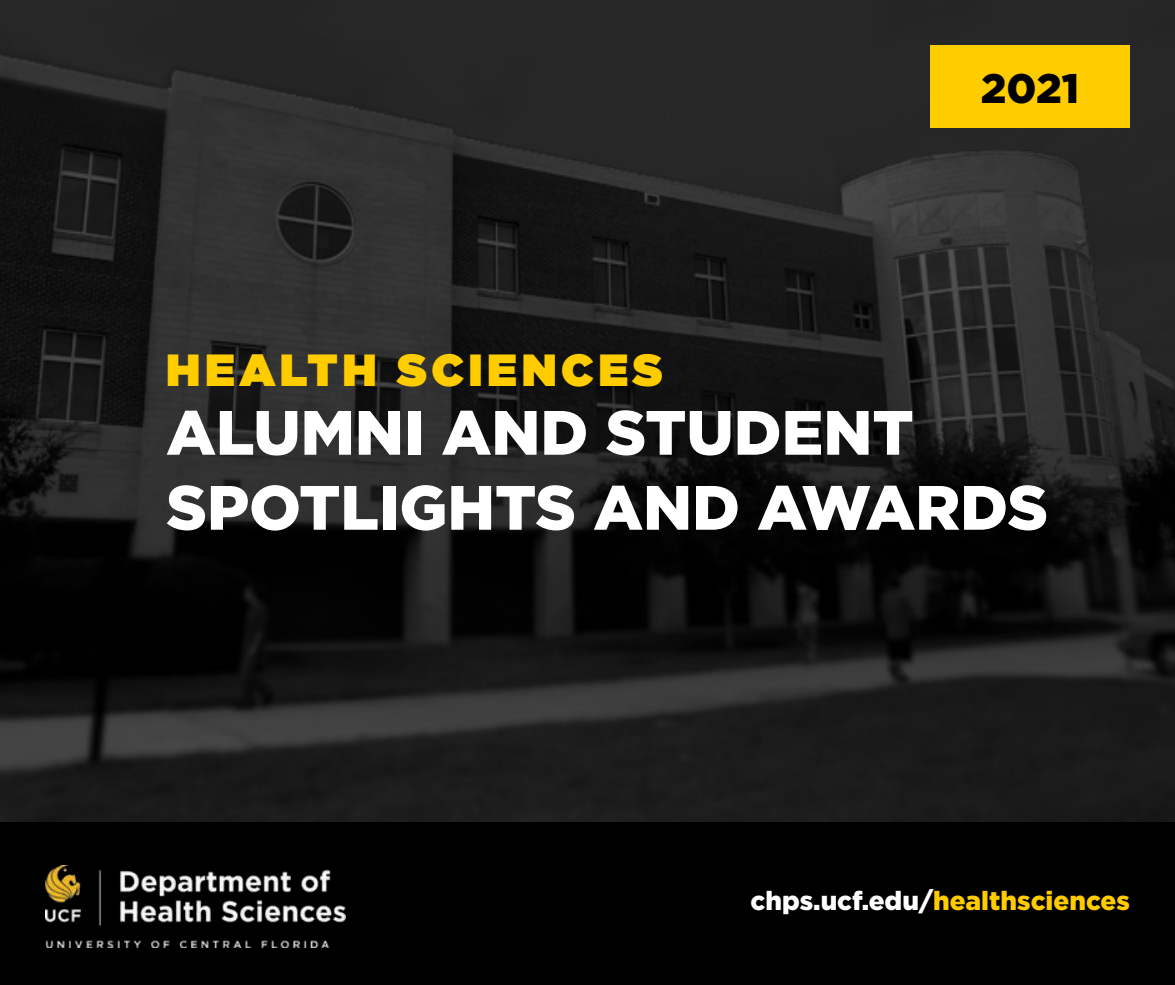
<style>
.page{position:relative;width:1175px;height:985px;background:#fff}
.page>*{position:absolute;margin:0;border:0;box-sizing:border-box;transform-origin:0 0}
.t1{font:900 62.5px/75px "Gotham";color:#fff}
.t2{font:900 45px "Gotham";letter-spacing:.1em;color:#fc0}
.t3{font:900 41.25px "Gotham";color:#000}
.t4{font:900 26.25px "Gotham";color:#fc0}
.s1{color:#fff}
</style>
<div class="page">
<img style="left:0;top:0;width:1175px;height:822px">
<div style="left:0;top:822px;width:1175px;height:163px;background:#000"></div>
<img style="left:45px;top:865px;width:300px;height:82px">
<div style="left:930px;top:45px;width:200px;height:82px;background:#fc0"></div>
<p class="t2" style="left:166px;top:338px;width:498px">HEALTH SCIENCES</p>
<p class="t3" style="left:981px;top:60px;width:100px">2021</p>
<p class="t1" style="left:166px;top:394px;width:883px">ALUMNI AND STUDENT<br>SPOTLIGHTS AND AWARDS</p>
<p class="t4" style="left:750px;top:883px;width:381px"><span class="s1">chps.ucf.edu/</span>healthsciences</p>
</div>
